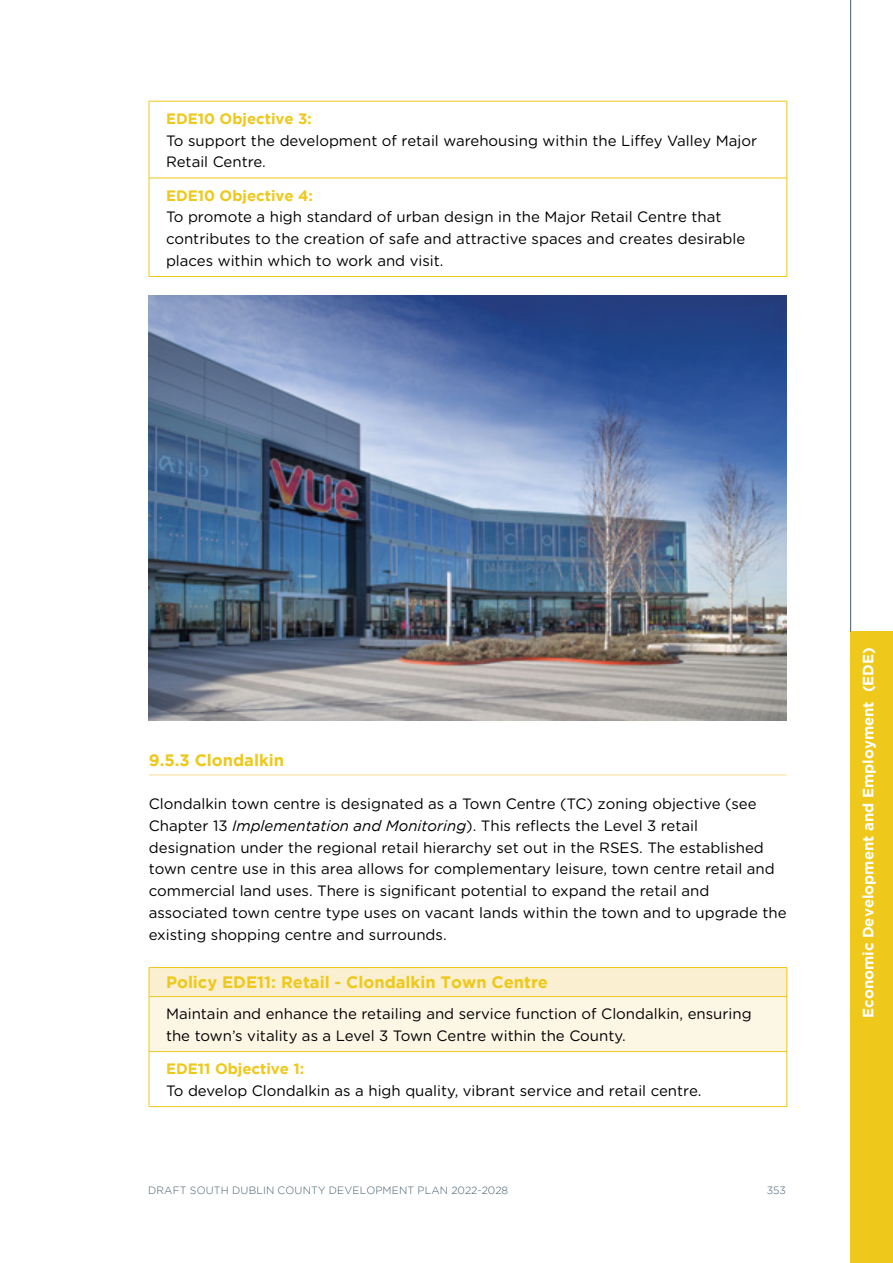
<style>
.page{position:relative;width:893px;height:1263px;background:#fff}
.page>*{position:absolute;margin:0;border:0;box-sizing:border-box;transform-origin:0 0}
.t1{font:700 16.5px "Gotham";color:#eec81a}
.t2{font:15px/21.8px "Gotham Rounded";color:#000}
.t3{font:700 15px "Gotham";color:#eec81a}
.t4{font:700 15px "Gotham";color:#fff}
.t5{font:300 10.5px "Gotham";letter-spacing:.015em;color:#425b6c}
.s1{font-family:"Gotham";font-style:italic}
</style>
<div class="page">
<div style="left:850px;top:631px;width:43px;height:632px;background:#eec81a"></div>
<hr style="left:850px;top:0;width:1px;height:631px;background:#425a6c">
<hr style="left:149px;top:774px;width:638px;height:1px;background:#f6df94">
<hr style="left:149px;top:101px;width:638px;height:1px;background:#eec81a">
<hr style="left:149px;top:101px;width:1px;height:77px;background:#eec81a">
<hr style="left:787px;top:101px;width:1px;height:77px;background:#eec81a">
<hr style="left:149px;top:178px;width:638px;height:1px;background:#eec81a">
<hr style="left:149px;top:178px;width:1px;height:98px;background:#eec81a">
<hr style="left:787px;top:178px;width:1px;height:98px;background:#eec81a">
<hr style="left:149px;top:276px;width:638px;height:1px;background:#eec81a">
<img style="left:149px;top:295px;width:637px;height:425px">
<div style="left:149px;top:967px;width:638px;height:29px;background:#faf0d1"></div>
<div style="left:149px;top:996px;width:638px;height:55px;background:#fcf6e5"></div>
<hr style="left:149px;top:1052px;width:1px;height:54px;background:#eec81a">
<hr style="left:787px;top:1052px;width:1px;height:54px;background:#eec81a">
<hr style="left:149px;top:1106px;width:638px;height:1px;background:#eec81a">
<hr style="left:149px;top:997px;width:1px;height:54px;background:#eec81a">
<hr style="left:787px;top:997px;width:1px;height:54px;background:#eec81a">
<hr style="left:149px;top:1051px;width:638px;height:1px;background:#eec81a">
<hr style="left:149px;top:967px;width:638px;height:1px;background:#eec81a">
<svg style="left:149px;top:968px;width:1px;height:28px"></svg>
<svg style="left:787px;top:968px;width:1px;height:28px"></svg>
<hr style="left:149px;top:996px;width:638px;height:1px;background:#eec81a">
<p class="t3" style="left:166px;top:110px;width:147px">EDE10 Objective 3:</p>
<p class="t2" style="left:166px;top:129px;width:593px">To support the development of retail warehousing within the Liffey Valley Major<br>Retail Centre.</p>
<p class="t3" style="left:166px;top:187px;width:149px">EDE10 Objective 4:</p>
<p class="t2" style="left:166px;top:205px;width:581px">To promote a high standard of urban design in the Major Retail Centre that contributes to the creation of safe and attractive spaces and creates desirable places within which to work and visit.</p>
<p class="t1" style="left:149px;top:751px;width:137px">9.5.3 Clondalkin</p>
<p class="t2" style="left:149px;top:792px;width:639px">Clondalkin town centre is designated as a Town Centre (TC) zoning objective (see Chapter 13 <span class="s1">Implementation and Monitoring</span>). This reflects the Level 3 retail designation under the regional retail hierarchy set out in the RSES. The established town centre use in this area allows for complementary leisure, town centre retail and commercial land uses. There is significant potential to expand the retail and associated town centre type uses on vacant lands within the town and to upgrade the existing shopping centre and surrounds.</p>
<p class="t1" style="left:166px;top:973px;width:384px">Policy EDE11: Retail - Clondalkin Town Centre</p>
<p class="t2" style="left:166px;top:1002px;width:587px">Maintain and enhance the retailing and service function of Clondalkin, ensuring the town’s vitality as a Level 3 Town Centre within the County.</p>
<p class="t3" style="left:166px;top:1060px;width:140px">EDE11 Objective 1:</p>
<p class="t2" style="left:166px;top:1079px;width:537px">To develop Clondalkin as a high quality, vibrant service and retail centre.</p>
<p class="t5" style="left:148px;top:1185px;width:361px">DRAFT SOUTH DUBLIN COUNTY DEVELOPMENT PLAN 2022-2028</p>
<p class="t5" style="left:767px;top:1185px;width:21px">353</p>
<p class="t4" style="left:859px;top:1018px;width:372px;rotate:-90deg">Economic Development and Employment (EDE)</p>
</div>
